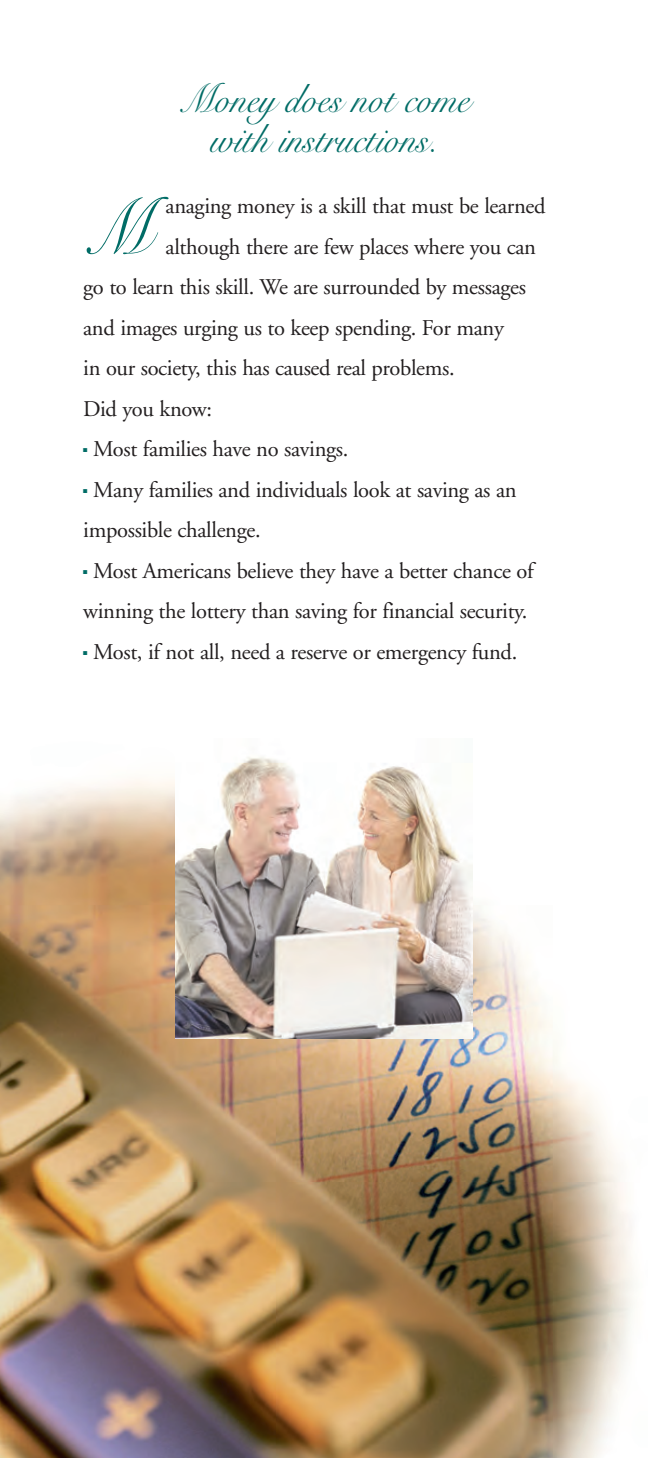
<style>
.page{position:relative;width:648px;height:1458px;background:#fff}
.page>*{position:absolute;margin:0;border:0;box-sizing:border-box;transform-origin:0 0}
.t1{font:78.52px "Snell Roundhand Script";color:#006c66;scale:.85 1}
.t2{font:40.5px/40.5px "Snell Roundhand Script";color:#006c66;text-align:center;scale:.9 1}
.t3{font:22.5px/40.5px "Adobe Garamond";letter-spacing:-.015em;color:#231f20}
</style>
<div class="page">
<img style="left:0;top:779px;width:634px;height:679px">
<img style="left:176px;top:757px;width:296px;height:282px">
<h2 class="t2" style="left:178px;top:84px;width:325px">Money does not come with instructions.</h2>
<h1 class="t1" style="left:83px;top:199px;width:80px">M</h1>
<p class="t3" style="left:166px;top:188px;width:381px">anaging money is a skill that must be learned</p>
<p class="t3" style="left:166px;top:228px;width:372px">although there are few places where you can</p>
<p class="t3" style="left:83px;top:269px;width:444px">go to learn this skill. We are surrounded by messages</p>
<p class="t3" style="left:83px;top:309px;width:422px">and images urging us to keep spending. For many</p>
<p class="t3" style="left:83px;top:350px;width:373px">in our society, this has caused real problems.</p>
<p class="t3" style="left:83px;top:390px;width:130px">Did you know:</p>
<p class="t3" style="left:83px;top:431px;width:267px"><sup>■</sup> Most families have no savings.</p>
<p class="t3" style="left:83px;top:471px;width:435px"><sup>■</sup> Many families and individuals look at saving as an impossible challenge.</p>
<p class="t3" style="left:83px;top:552px;width:452px"><sup>■</sup> Most Americans believe they have a better chance of winning the lottery than saving for financial security.</p>
<p class="t3" style="left:83px;top:633px;width:436px"><sup>■</sup> Most, if not all, need a reserve or emergency fund.</p>
</div>
